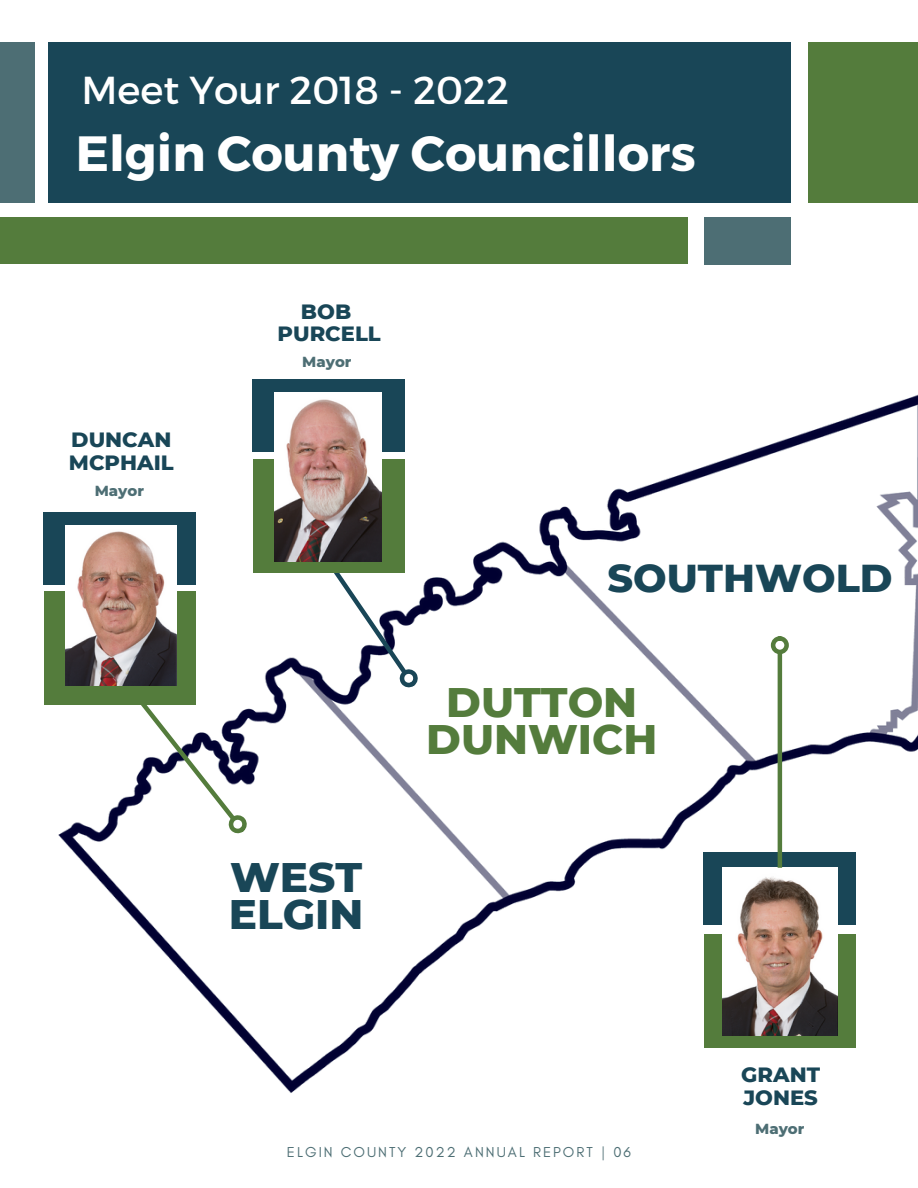
<style>
.page{position:relative;width:918px;height:1188px;background:#fff}
.page>*{position:absolute;margin:0;border:0;box-sizing:border-box;transform-origin:0 0}
.t1{font:700 49.5px "Montserrat";color:#fff}
.t2{font:800 42.15px "Montserrat";color:#547c3c}
.t3{font:800 42.15px "Montserrat";color:#194657}
.t4{font:800 39.75px "Montserrat";color:#194657}
.t5{font:39px "Montserrat";color:#fff}
.t6{font:800 21.15px/22.5px "Montserrat";color:#194657}
.t7{font:800 14.85px "Montserrat";color:#4d6e74}
.t8{font:14.7px "Glacial Indifference";letter-spacing:.14em;color:#4d6e74}
</style>
<div class="page">
<img style="left:58px;top:379px;width:860px;height:714px">
<svg style="left:59px;top:599px;width:195px;height:241px"></svg>
<svg style="left:322px;top:555px;width:102px;height:139px"></svg>
<div style="left:48px;top:43px;width:742px;height:160px;background:#194657"></div>
<div style="left:0;top:43px;width:35px;height:160px;background:#4d6e74"></div>
<div style="left:43px;top:512px;width:152px;height:73px;background:#194657"></div>
<div style="left:44px;top:591px;width:151px;height:114px;background:#547c3c"></div>
<img style="left:66px;top:526px;width:111px;height:159px">
<div style="left:704px;top:853px;width:152px;height:72px;background:#194657"></div>
<div style="left:705px;top:935px;width:151px;height:113px;background:#547c3c"></div>
<img style="left:723px;top:868px;width:114px;height:167px">
<div style="left:253px;top:379px;width:152px;height:73px;background:#194657"></div>
<div style="left:254px;top:459px;width:151px;height:113px;background:#547c3c"></div>
<img style="left:275px;top:393px;width:107px;height:168px">
<div style="left:0;top:217px;width:688px;height:46px;background:#547c3c"></div>
<div style="left:704px;top:217px;width:86px;height:47px;background:#4d6e74"></div>
<hr style="left:778px;top:653px;width:4px;height:215px;background:#547c3c">
<div style="left:771px;top:636px;width:18px;height:18px;border:4px solid #547c3c;border-radius:50%"></div>
<div style="left:808px;top:43px;width:110px;height:160px;background:#547c3c"></div>
<p class="t5" style="left:82px;top:64px;width:429px">Meet Your 2018 - 2022</p>
<p class="t1" style="left:76px;top:121px;width:622px">Elgin County Councillors</p>
<p class="t6" style="left:301px;top:300px;width:52px">BOB</p>
<p class="t6" style="left:278px;top:322px;width:105px">PURCELL</p>
<p class="t6" style="left:69px;top:428px;width:106px">DUNCAN<br>MCPHAIL</p>
<p class="t7" style="left:95px;top:482px;width:51px">Mayor</p>
<p class="t7" style="left:302px;top:353px;width:51px">Mayor</p>
<p class="t3" style="left:230px;top:851px;width:134px">WEST</p>
<p class="t3" style="left:229px;top:888px;width:136px">ELGIN</p>
<p class="t4" style="left:608px;top:553px;width:287px">SOUTHWOLD</p>
<p class="t2" style="left:446px;top:677px;width:193px">DUTTON</p>
<p class="t2" style="left:426px;top:714px;width:233px">DUNWICH</p>
<p class="t6" style="left:741px;top:1063px;width:80px">GRANT</p>
<p class="t6" style="left:743px;top:1086px;width:76px">JONES</p>
<p class="t7" style="left:755px;top:1120px;width:51px">Mayor</p>
<p class="t8" style="left:287px;top:1143px;width:346px">ELGIN COUNTY 2022 ANNUAL REPORT | 06</p>
</div>
